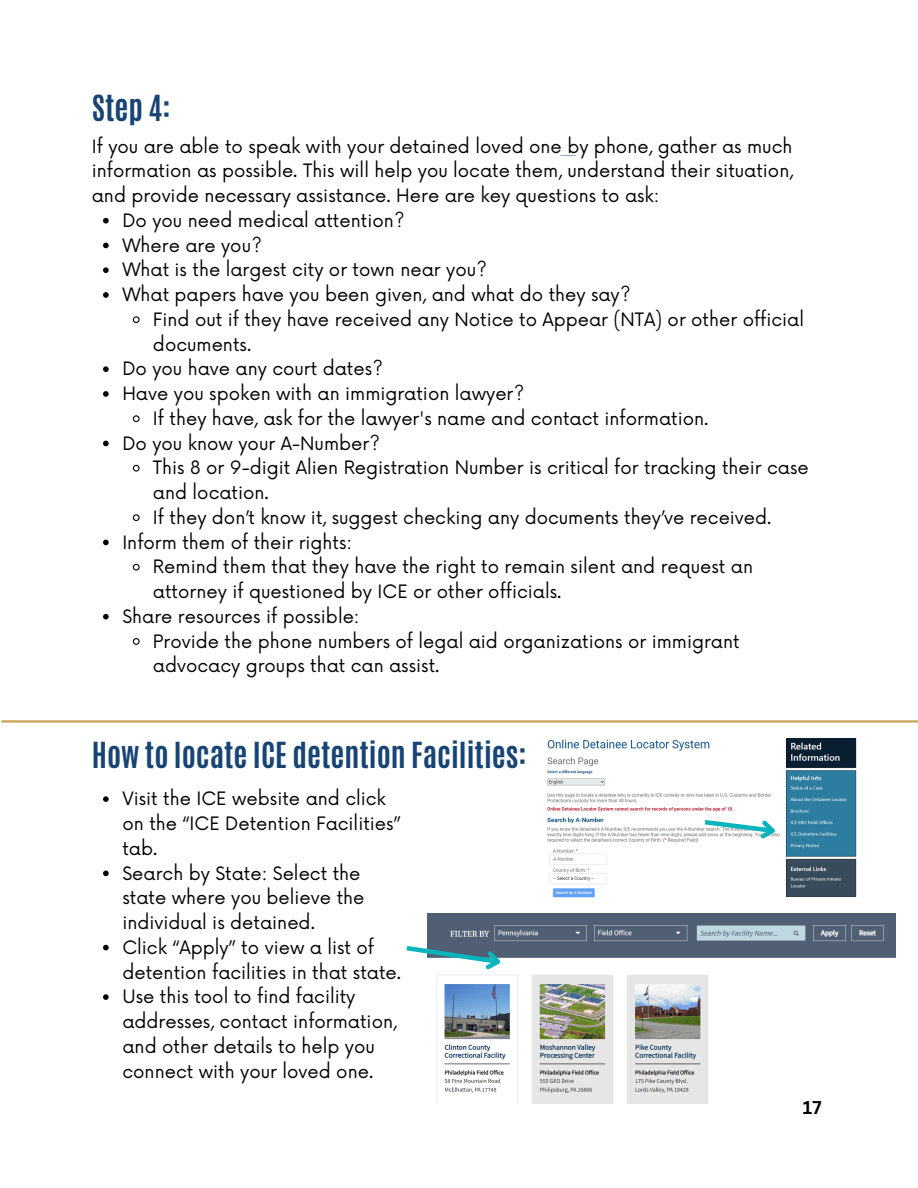
<style>
.page{position:relative;width:918px;height:1188px;background:#fff}
.page>*{position:absolute;margin:0;border:0;box-sizing:border-box;transform-origin:0 0}
.t1{font:700 30px "Antonio";color:#184474}
.t2{font:18px/24.8px "Now";color:#000}
.t3{font:700 18px "Canva Sans";color:#000}
</style>
<div class="page">
<hr style="left:2px;top:720px;width:916px;height:3px;background:#c9a354">
<svg style="left:103px;top:218px;width:6px;height:6px"></svg>
<svg style="left:103px;top:243px;width:6px;height:5px"></svg>
<svg style="left:103px;top:267px;width:6px;height:6px"></svg>
<svg style="left:103px;top:292px;width:6px;height:6px"></svg>
<svg style="left:132px;top:316px;width:8px;height:8px"></svg>
<svg style="left:103px;top:366px;width:6px;height:6px"></svg>
<svg style="left:103px;top:391px;width:6px;height:6px"></svg>
<svg style="left:132px;top:415px;width:8px;height:8px"></svg>
<svg style="left:103px;top:441px;width:6px;height:5px"></svg>
<svg style="left:132px;top:464px;width:8px;height:8px"></svg>
<svg style="left:132px;top:514px;width:8px;height:8px"></svg>
<svg style="left:103px;top:540px;width:6px;height:5px"></svg>
<svg style="left:132px;top:563px;width:8px;height:8px"></svg>
<svg style="left:103px;top:614px;width:6px;height:6px"></svg>
<svg style="left:132px;top:638px;width:8px;height:7px"></svg>
<img style="left:547px;top:738px;width:310px;height:160px">
<img style="left:427px;top:913px;width:468px;height:190px">
<svg style="left:103px;top:796px;width:6px;height:6px"></svg>
<svg style="left:103px;top:871px;width:6px;height:5px"></svg>
<svg style="left:103px;top:945px;width:6px;height:5px"></svg>
<svg style="left:103px;top:994px;width:6px;height:6px"></svg>
<svg style="left:700px;top:816px;width:82px;height:29px"></svg>
<svg style="left:406px;top:943px;width:101px;height:33px"></svg>
<p class="t1" style="left:92px;top:87px;width:80px">Step 4:</p>
<h2 class="t2" style="left:92px;top:135px;width:703px;text-align:justify">If you are able to speak with your detained loved one by phone, gather as much information as possible. This will help you locate them, understand their situation, and provide necessary assistance. Here are key questions to ask:</h2>
<p class="t2" style="left:122px;top:209px;width:284px">Do you need medical attention?</p>
<p class="t2" style="left:122px;top:234px;width:141px">Where are you?</p>
<p class="t2" style="left:122px;top:258px;width:366px">What is the largest city or town near you?</p>
<p class="t2" style="left:122px;top:283px;width:510px">What papers have you been given, and what do they say?</p>
<p class="t2" style="left:153px;top:308px;width:653px">Find out if they have received any Notice to Appear (NTA) or other official documents.</p>
<p class="t2" style="left:122px;top:357px;width:262px">Do you have any court dates?</p>
<p class="t2" style="left:122px;top:382px;width:403px">Have you spoken with an immigration lawyer?</p>
<p class="t2" style="left:153px;top:407px;width:557px">If they have, ask for the lawyer's name and contact information.</p>
<p class="t2" style="left:122px;top:432px;width:259px">Do you know your A-Number?</p>
<p class="t2" style="left:153px;top:456px;width:657px">This 8 or 9-digit Alien Registration Number is critical for tracking their case and location.</p>
<p class="t2" style="left:153px;top:506px;width:620px">If they don’t know it, suggest checking any documents they’ve received.</p>
<p class="t2" style="left:122px;top:531px;width:231px">Inform them of their rights:</p>
<p class="t2" style="left:153px;top:555px;width:602px">Remind them that they have the right to remain silent and request an attorney if questioned by ICE or other officials.</p>
<p class="t2" style="left:122px;top:605px;width:239px">Share resources if possible:</p>
<p class="t2" style="left:153px;top:630px;width:588px">Provide the phone numbers of legal aid organizations or immigrant advocacy groups that can assist.</p>
<h1 class="t1" style="left:92px;top:733px;width:436px">How to locate ICE detention Facilities:</h1>
<p class="t2" style="left:122px;top:787px;width:280px">Visit the ICE website and click on the “ICE Detention Facilities” tab.</p>
<p class="t2" style="left:122px;top:862px;width:244px">Search by State: Select the state where you believe the individual is detained.</p>
<p class="t2" style="left:122px;top:936px;width:280px">Click “Apply” to view a list of detention facilities in that state.</p>
<p class="t2" style="left:122px;top:985px;width:276px">Use this tool to find facility addresses, contact information, and other details to help you connect with your loved one.</p>
<p class="t3" style="left:803px;top:1094px;width:20px">17</p>
</div>
